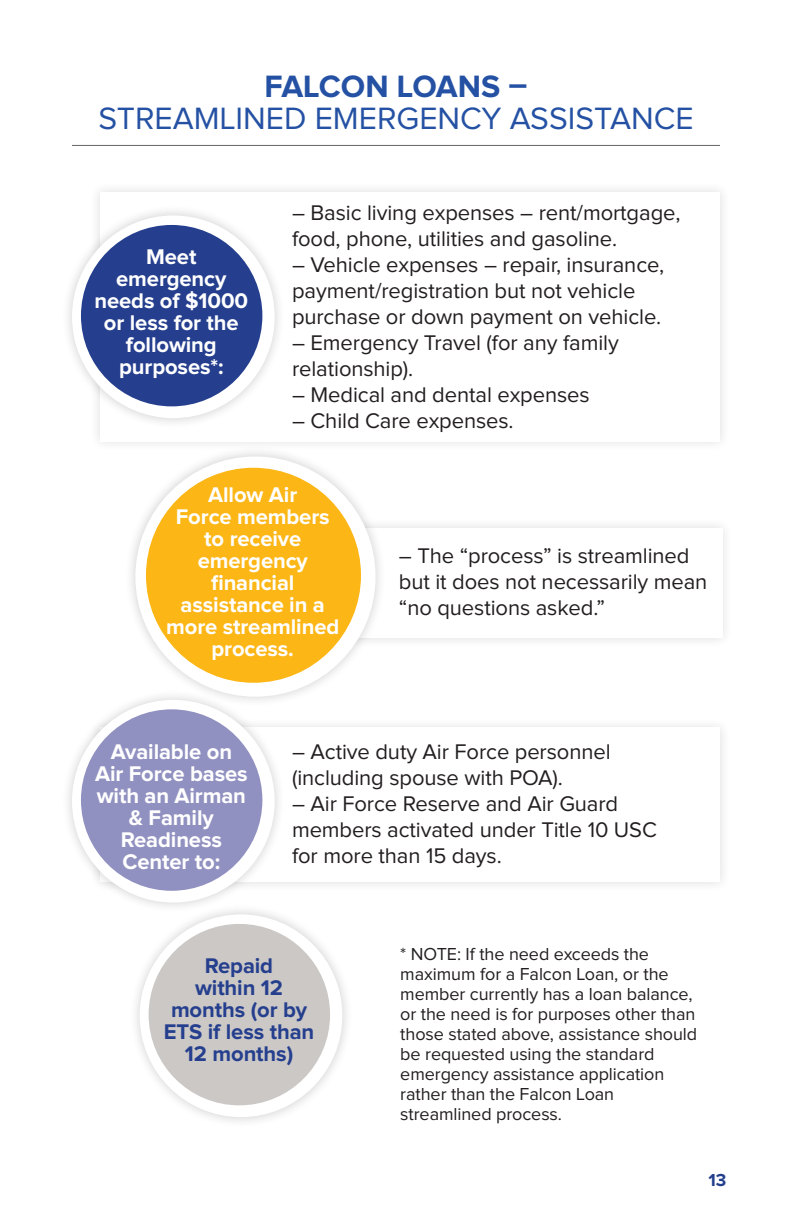
<style>
.page{position:relative;width:792px;height:1224px;background:#fff}
.page>*{position:absolute;margin:0;border:0;box-sizing:border-box;transform-origin:0 0}
.t1{font:32px "Proxima Nova";color:#2451a3}
.t2{font:700 32px "Proxima Nova";color:#2451a3}
.t3{font:22px/26px "Proxima Nova";letter-spacing:-.005em;color:#231f20}
.t4{font:700 22px/22px "Proxima Nova";letter-spacing:-.005em;color:#fff;text-align:center}
.t5{font:700 22px/22px "Proxima Nova";letter-spacing:-.005em;color:#253f8e;text-align:center}
.t6{font:18px/20px "Proxima Nova";letter-spacing:-.005em;color:#231f20}
.t7{font:700 18px "Proxima Nova";color:#253f8e}
</style>
<div class="page">
<hr style="left:72px;top:145px;width:648px;height:1px;background:#636366">
<div style="left:90px;top:181px;width:641px;height:272px;background:#f9f9f9"></div>
<div style="left:101px;top:192px;width:619px;height:249px;background:#fff"></div>
<div style="left:90px;top:717px;width:641px;height:176px;background:#fafafa"></div>
<div style="left:101px;top:728px;width:619px;height:154px;background:#fff"></div>
<div style="left:171px;top:517px;width:562px;height:132px;background:#fafafa"></div>
<div style="left:182px;top:528px;width:540px;height:110px;background:#fff"></div>
<div style="left:61px;top:204px;width:225px;height:225px;background:#231f20;opacity:.21"></div>
<div style="left:72px;top:215px;width:203px;height:203px;background:#fff;border-radius:50%"></div>
<div style="left:129px;top:903px;width:224px;height:225px;background:#231f20;opacity:.21"></div>
<div style="left:140px;top:914px;width:202px;height:203px;background:#fff;border-radius:50%"></div>
<div style="left:61px;top:689px;width:225px;height:224px;background:#231f20;opacity:.21"></div>
<div style="left:72px;top:700px;width:203px;height:203px;background:#fff;border-radius:50%"></div>
<div style="left:124px;top:445px;width:262px;height:263px;background:#231f20;opacity:.21"></div>
<div style="left:135px;top:456px;width:241px;height:241px;background:#fff;border-radius:50%"></div>
<div style="left:81px;top:225px;width:181px;height:181px;background:#253f8e;border-radius:50%"></div>
<div style="left:149px;top:924px;width:181px;height:181px;background:#cbc8c6;border-radius:50%"></div>
<div style="left:81px;top:709px;width:181px;height:182px;background:#9191c1;border-radius:50%"></div>
<div style="left:146px;top:468px;width:215px;height:215px;background:#fcb615;border-radius:50%"></div>
<h1 class="t2" style="left:264px;top:72px;width:265px">FALCON LOANS –</h1>
<h1 class="t1" style="left:98px;top:104px;width:597px">STREAMLINED EMERGENCY ASSISTANCE</h1>
<p class="t4" style="left:95px;top:247px;width:155px">Meet emergency needs of $1000 or less for the following purposes*:</p>
<p class="t3" style="left:292px;top:200px;width:390px">– Basic living expenses – rent/mortgage, food, phone, utilities and gasoline.</p>
<p class="t3" style="left:292px;top:252px;width:374px">– Vehicle expenses – repair, insurance, payment/registration but not vehicle purchase or down payment on vehicle.</p>
<p class="t3" style="left:292px;top:330px;width:328px">– Emergency Travel (for any family relationship).</p>
<p class="t3" style="left:292px;top:382px;width:299px">– Medical and dental expenses</p>
<p class="t3" style="left:292px;top:408px;width:223px">– Child Care expenses.</p>
<p class="t4" style="left:166px;top:485px;width:175px">Allow Air<br>Force members to receive emergency financial assistance in a more streamlined process.</p>
<p class="t3" style="left:399px;top:544px;width:310px">– The “process” is streamlined but it does not necessarily mean “no questions asked.”</p>
<p class="t4" style="left:95px;top:741px;width:154px">Available on<br>Air Force bases with an Airman &amp; Family<br>Readiness<br>Center to:</p>
<p class="t3" style="left:292px;top:739px;width:320px">– Active duty Air Force personnel (including spouse with POA).</p>
<p class="t3" style="left:292px;top:791px;width:366px">– Air Force Reserve and Air Guard members activated under Title 10 USC for more than 15 days.</p>
<p class="t5" style="left:164px;top:956px;width:152px">Repaid<br>within 12 months (or by<br>ETS if less than<br>12 months)</p>
<p class="t6" style="left:400px;top:945px;width:298px">* NOTE: If the need exceeds the maximum for a Falcon Loan, or the member currently has a loan balance, or the need is for purposes other than those stated above, assistance should be requested using the standard emergency assistance application rather than the Falcon Loan streamlined process.</p>
<p class="t7" style="left:708px;top:1172px;width:19px">13</p>
</div>
